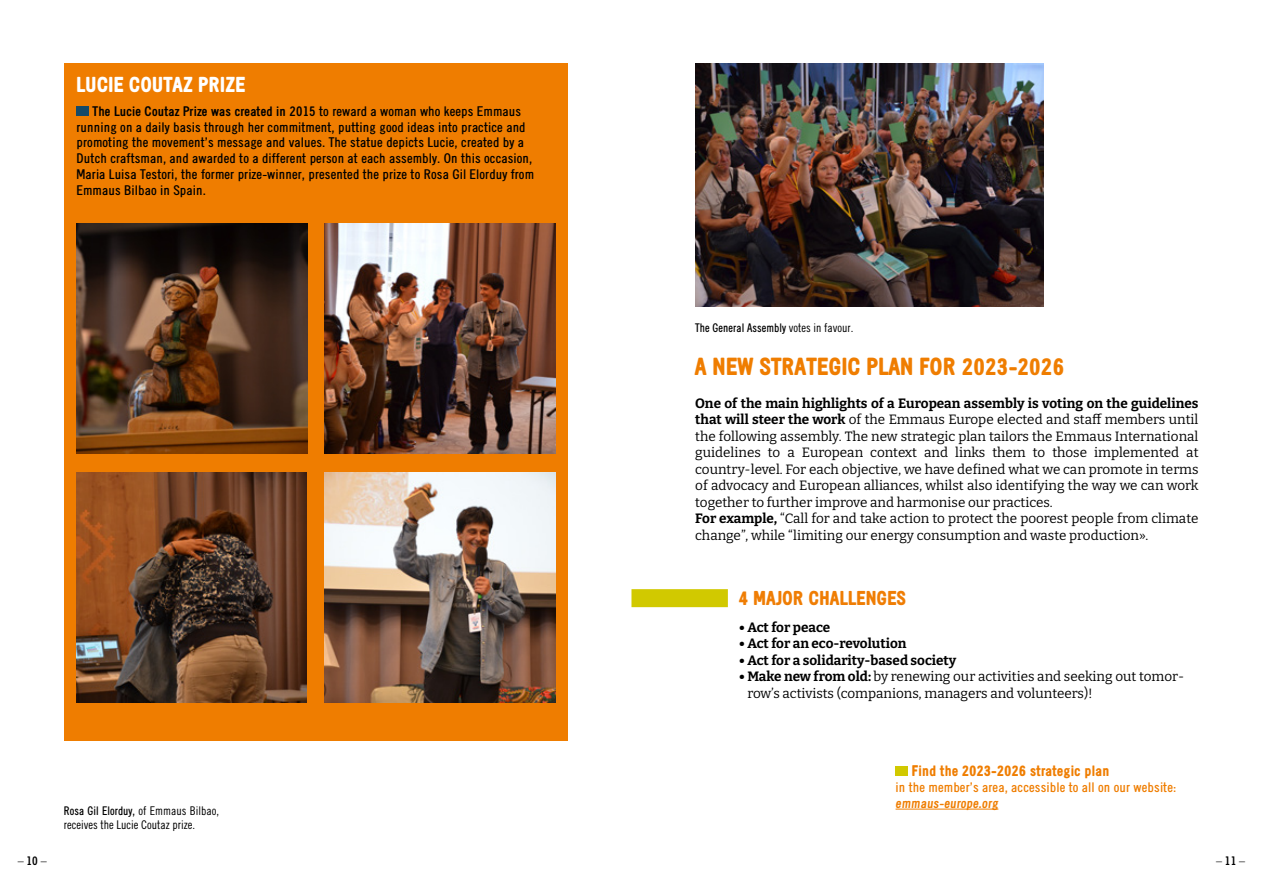
<style>
.page{position:relative;width:1263px;height:893px;background:#fff}
.page>*{position:absolute;margin:0;border:0;box-sizing:border-box;transform-origin:0 0}
.t1{font:900 24px "Emmaus Diacritics";color:#ef7d00}
.t2{font:900 21px "Emmaus Diacritics";color:#fff}
.t3{font:900 19.5px "Emmaus Diacritics";color:#ef7d04}
.t4{font:900 15px "Emmaus Diacritics";color:#ef7d00}
.t5{font:13.5px/16.5px "Bitter";color:#000}
.t6{font:13.5px/15.8px "Emmaus Diacritics";color:#000}
.t7{font:700 13.5px "Bitter";color:#000}
.t8{font:700 13.5px "Emmaus";color:#000}
.t9{font:13.5px "Emmaus Diacritics";color:#ef7d00}
.t10{font:700 13.5px "Emmaus";color:#ef7d00}
.t11{font:12px "Emmausdemi";color:#000}
.t12{font:300 12px "Emmaus";color:#000}
.s1{font-family:"Emmaus Diacritics";font-weight:400}
.s2{font-family:"Emmaus";font-weight:300}
.s3{font-weight:700}
</style>
<div class="page">
<img style="left:695px;top:64px;width:348px;height:242px">
<div style="left:64px;top:64px;width:504px;height:677px;background:#ef7d00"></div>
<div style="left:77px;top:106px;width:12px;height:10px;background:#154a68"></div>
<img style="left:77px;top:223px;width:230px;height:231px">
<img style="left:325px;top:223px;width:230px;height:231px">
<img style="left:325px;top:472px;width:230px;height:230px">
<img style="left:76px;top:472px;width:231px;height:230px">
<hr style="left:895px;top:809px;width:103px;height:1px;background:#ef7d00">
<div style="left:895px;top:767px;width:13px;height:9px;background:#d1c900"></div>
<div style="left:631px;top:589px;width:97px;height:18px;background:#d1c900"></div>
<h2 class="t2" style="left:77px;top:67px;width:171px">LUCIE COUTAZ PRIZE</h2>
<p class="t8" style="left:93px;top:103px;width:430px">The Lucie Coutaz Prize was created in 2015 <span class="s1">to reward a woman who keeps Emmaus</span></p>
<p class="t6" style="left:77px;top:118px;width:459px">running on a daily basis through her commitment, putting good ideas into practice and promoting the movement’s message and values. The statue depicts Lucie, created by a Dutch craftsman, and awarded to a different person at each assembly. On this occasion, Maria Luisa Testori, the former prize-winner, presented the prize to Rosa Gil Elorduy from Emmaus Bilbao in Spain.</p>
<p class="t11" style="left:64px;top:804px;width:157px">Rosa Gil Elorduy, <span class="s2">of Emmaus Bilbao,</span></p>
<p class="t12" style="left:64px;top:817px;width:133px">receives the Lucie Coutaz prize.</p>
<p class="t11" style="left:695px;top:321px;width:160px">The General Assembly <span class="s2">votes in favour.</span></p>
<h1 class="t1" style="left:695px;top:347px;width:371px">A NEW STRATEGIC PLAN FOR 2023-2026</h1>
<p class="t5" style="left:695px;top:394px;width:505px"><span class="s3">One of the main highlights of a European assembly is voting on the guidelines that will steer the work</span> of the Emmaus Europe elected and staff members until the following assembly. The new strategic plan tailors the Emmaus International guidelines to a European context and links them to those implemented at country-level. For each objective, we have defined what we can promote in terms of advocacy and European alliances, whilst also identifying the way we can work together to further improve and harmonise our practices.<br><span class="s3">For example,</span> “Call for and take action to protect the poorest people from climate change”, while “limiting our energy consumption and waste production».</p>
<h3 class="t3" style="left:739px;top:582px;width:169px">4 MAJOR CHALLENGES</h3>
<p class="t7" style="left:739px;top:618px;width:92px">• Act for peace</p>
<p class="t7" style="left:739px;top:635px;width:169px">• Act for an eco-revolution</p>
<p class="t7" style="left:739px;top:651px;width:219px">• Act for a solidarity-based society</p>
<p class="t5" style="left:747px;top:668px;width:438px;text-indent:-8px"><span class="s3">• Make new from old:</span> by renewing our activities and seeking out tomor&shy;row’s activists (companions, managers and volunteers)!</p>
<p class="t4" style="left:912px;top:759px;width:199px">Find the 2023-2026 strategic plan</p>
<p class="t9" style="left:895px;top:776px;width:282px">in the member’s area, accessible to all on our website:</p>
<p class="t10" style="left:895px;top:795px;width:106px">emmaus-europe.org</p>
<p class="t12" style="left:18px;top:854px;width:31px">– <span class="s3">10</span> –</p>
<p class="t12" style="left:1216px;top:854px;width:31px">– <span class="s3">11</span> –</p>
</div>
